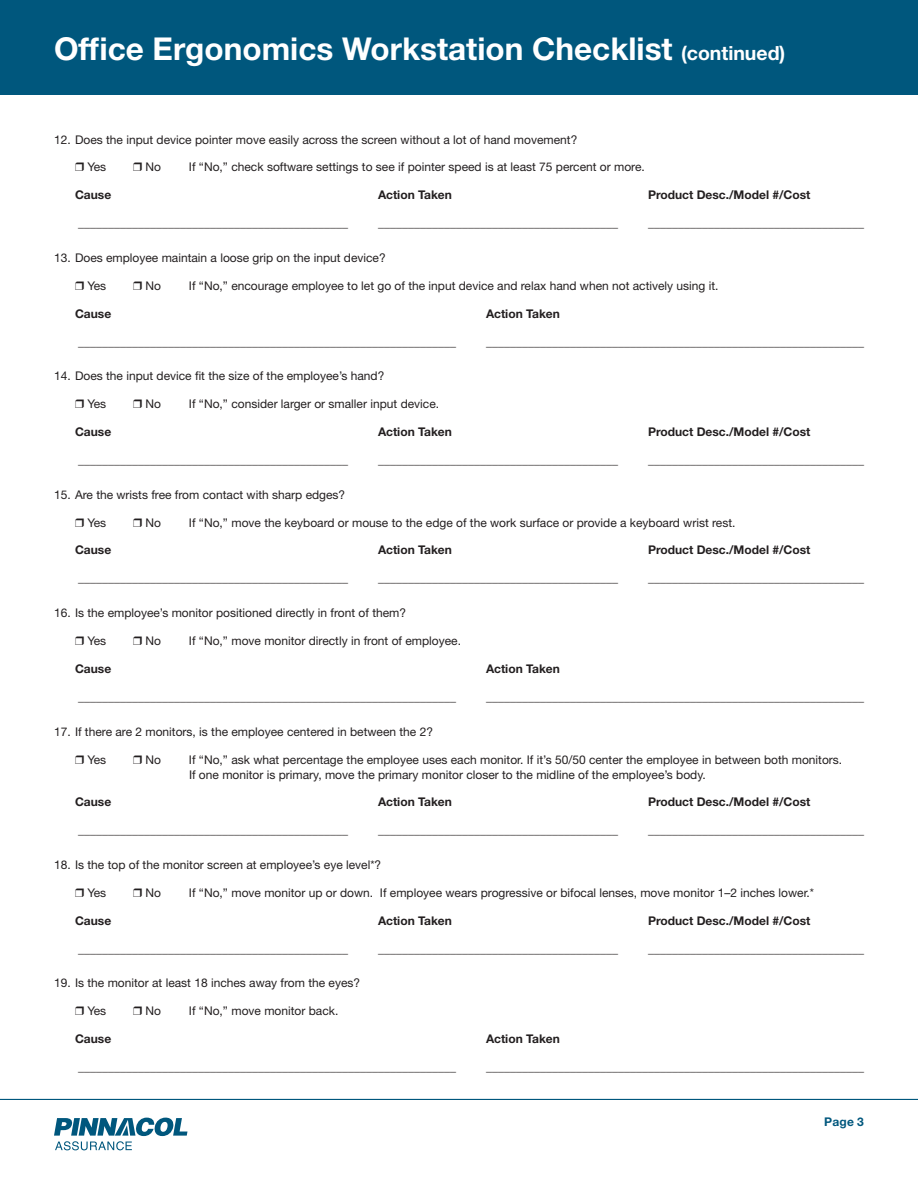
<style>
.page{position:relative;width:918px;height:1188px;background:#fff}
.page>*{position:absolute;margin:0;border:0;box-sizing:border-box;transform-origin:0 0}
.t1{font:700 31.5px "Helvetica Neue LT Pro";color:#fff}
.body_bold{font:12px/14.4px "Helvetica Neue LT Pro";color:#231f20}
.body{font:12px "Helvetica Neue LT Pro";color:#231f20}
.body_bold-2{font:700 12px "Helvetica Neue LT Pro";color:#231f20}
.headline{font:700 12px "Helvetica Neue LT Pro";color:#00577d}
.s1{font-size:19.5px}
</style>
<div class="page">
<div style="left:0;top:0;width:918px;height:94px;background:#00577d"></div>
<svg style="left:54px;top:1118px;width:133px;height:32px"></svg>
<hr style="left:0;top:1099px;width:918px;height:1px;background:#00577d">
<p class="t1" style="left:54px;top:29px;width:733px">Office Ergonomics Workstation Checklist <span class="s1">(continued)</span></p>
<p class="body_bold" style="left:54px;top:132px;width:525px">12. Does the input device pointer move easily across the screen without a lot of hand movement?</p>
<p class="body_bold" style="left:75px;top:160px;width:33px">❒ Yes</p>
<p class="body_bold" style="left:133px;top:160px;width:29px">❒ No</p>
<p class="body_bold" style="left:189px;top:160px;width:457px">If “No,” check software settings to see if pointer speed is at least 75 percent or more.</p>
<p class="body_bold-2" style="left:75px;top:188px;width:38px">Cause</p>
<p class="body_bold-2" style="left:378px;top:188px;width:75px">Action Taken</p>
<p class="body_bold-2" style="left:648px;top:188px;width:164px">Product Desc./Model #/Cost</p>
<p class="body" style="left:78px;top:216px;width:271px">_____________________________________________</p>
<p class="body" style="left:378px;top:216px;width:241px">________________________________________</p>
<p class="body" style="left:648px;top:216px;width:217px">____________________________________</p>
<p class="body_bold" style="left:54px;top:250px;width:333px">13. Does employee maintain a loose grip on the input device?</p>
<p class="body_bold" style="left:75px;top:278px;width:33px">❒ Yes</p>
<p class="body_bold" style="left:133px;top:278px;width:29px">❒ No</p>
<p class="body_bold" style="left:189px;top:278px;width:531px">If “No,” encourage employee to let go of the input device and relax hand when not actively using it.</p>
<p class="body_bold-2" style="left:75px;top:306px;width:38px">Cause</p>
<p class="body_bold-2" style="left:486px;top:306px;width:75px">Action Taken</p>
<p class="body_bold" style="left:78px;top:334px;width:379px">_______________________________________________________________</p>
<p class="body_bold" style="left:486px;top:334px;width:379px">_______________________________________________________________</p>
<p class="body_bold" style="left:54px;top:369px;width:332px">14. Does the input device fit the size of the employee’s hand?</p>
<p class="body_bold" style="left:75px;top:396px;width:33px">❒ Yes</p>
<p class="body_bold" style="left:133px;top:396px;width:29px">❒ No</p>
<p class="body_bold" style="left:189px;top:396px;width:252px">If “No,” consider larger or smaller input device.</p>
<p class="body_bold-2" style="left:75px;top:424px;width:38px">Cause</p>
<p class="body_bold-2" style="left:378px;top:424px;width:75px">Action Taken</p>
<p class="body_bold-2" style="left:648px;top:424px;width:164px">Product Desc./Model #/Cost</p>
<p class="body" style="left:78px;top:452px;width:271px">_____________________________________________</p>
<p class="body" style="left:378px;top:452px;width:241px">________________________________________</p>
<p class="body" style="left:648px;top:452px;width:217px">____________________________________</p>
<p class="body_bold" style="left:54px;top:487px;width:293px">15. Are the wrists free from contact with sharp edges?</p>
<p class="body_bold" style="left:75px;top:515px;width:33px">❒ Yes</p>
<p class="body_bold" style="left:133px;top:515px;width:29px">❒ No</p>
<p class="body_bold" style="left:189px;top:515px;width:548px">If “No,” move the keyboard or mouse to the edge of the work surface or provide a keyboard wrist rest.</p>
<p class="body_bold-2" style="left:75px;top:543px;width:38px">Cause</p>
<p class="body_bold-2" style="left:378px;top:543px;width:75px">Action Taken</p>
<p class="body_bold-2" style="left:648px;top:543px;width:164px">Product Desc./Model #/Cost</p>
<p class="body" style="left:78px;top:571px;width:271px">_____________________________________________</p>
<p class="body" style="left:378px;top:571px;width:241px">________________________________________</p>
<p class="body" style="left:648px;top:571px;width:217px">____________________________________</p>
<p class="body_bold" style="left:54px;top:605px;width:354px">16. Is the employee’s monitor positioned directly in front of them?</p>
<p class="body_bold" style="left:75px;top:633px;width:33px">❒ Yes</p>
<p class="body_bold" style="left:133px;top:633px;width:29px">❒ No</p>
<p class="body_bold" style="left:189px;top:633px;width:274px">If “No,” move monitor directly in front of employee.</p>
<p class="body_bold-2" style="left:75px;top:661px;width:38px">Cause</p>
<p class="body_bold-2" style="left:486px;top:661px;width:75px">Action Taken</p>
<p class="body_bold" style="left:78px;top:689px;width:379px">_______________________________________________________________</p>
<p class="body_bold" style="left:486px;top:689px;width:379px">_______________________________________________________________</p>
<p class="body_bold" style="left:54px;top:724px;width:381px">17. If there are 2 monitors, is the employee centered in between the 2?</p>
<p class="body_bold" style="left:75px;top:752px;width:33px">❒ Yes</p>
<p class="body_bold" style="left:133px;top:752px;width:29px">❒ No</p>
<p class="body_bold" style="left:189px;top:752px;width:655px">If “No,” ask what percentage the employee uses each monitor. If it’s 50/50 center the employee in between both monitors.<br>If one monitor is primary, move the primary monitor closer to the midline of the employee’s body.</p>
<p class="body_bold-2" style="left:75px;top:795px;width:38px">Cause</p>
<p class="body_bold-2" style="left:378px;top:795px;width:75px">Action Taken</p>
<p class="body_bold-2" style="left:648px;top:795px;width:164px">Product Desc./Model #/Cost</p>
<p class="body" style="left:78px;top:823px;width:271px">_____________________________________________</p>
<p class="body" style="left:378px;top:823px;width:241px">________________________________________</p>
<p class="body" style="left:648px;top:823px;width:217px">____________________________________</p>
<p class="body_bold" style="left:54px;top:857px;width:329px">18. Is the top of the monitor screen at employee’s eye level*?</p>
<p class="body_bold" style="left:75px;top:885px;width:33px">❒ Yes</p>
<p class="body_bold" style="left:133px;top:885px;width:29px">❒ No</p>
<p class="body_bold" style="left:189px;top:885px;width:627px">If “No,” move monitor up or down. If employee wears progressive or bifocal lenses, move monitor 1–2 inches lower.*</p>
<p class="body_bold-2" style="left:75px;top:913px;width:38px">Cause</p>
<p class="body_bold-2" style="left:378px;top:913px;width:75px">Action Taken</p>
<p class="body_bold-2" style="left:648px;top:913px;width:164px">Product Desc./Model #/Cost</p>
<p class="body" style="left:78px;top:941px;width:271px">_____________________________________________</p>
<p class="body" style="left:378px;top:941px;width:241px">________________________________________</p>
<p class="body" style="left:648px;top:941px;width:217px">____________________________________</p>
<p class="body_bold" style="left:54px;top:976px;width:308px">19. Is the monitor at least 18 inches away from the eyes?</p>
<p class="body_bold" style="left:75px;top:1003px;width:33px">❒ Yes</p>
<p class="body_bold" style="left:133px;top:1003px;width:29px">❒ No</p>
<p class="body_bold" style="left:189px;top:1003px;width:151px">If “No,” move monitor back.</p>
<p class="body_bold-2" style="left:75px;top:1031px;width:38px">Cause</p>
<p class="body_bold-2" style="left:486px;top:1031px;width:75px">Action Taken</p>
<p class="body_bold" style="left:78px;top:1059px;width:379px">_______________________________________________________________</p>
<p class="body_bold" style="left:486px;top:1059px;width:379px">_______________________________________________________________</p>
<p class="headline" style="left:824px;top:1114px;width:41px">Page 3</p>
</div>
